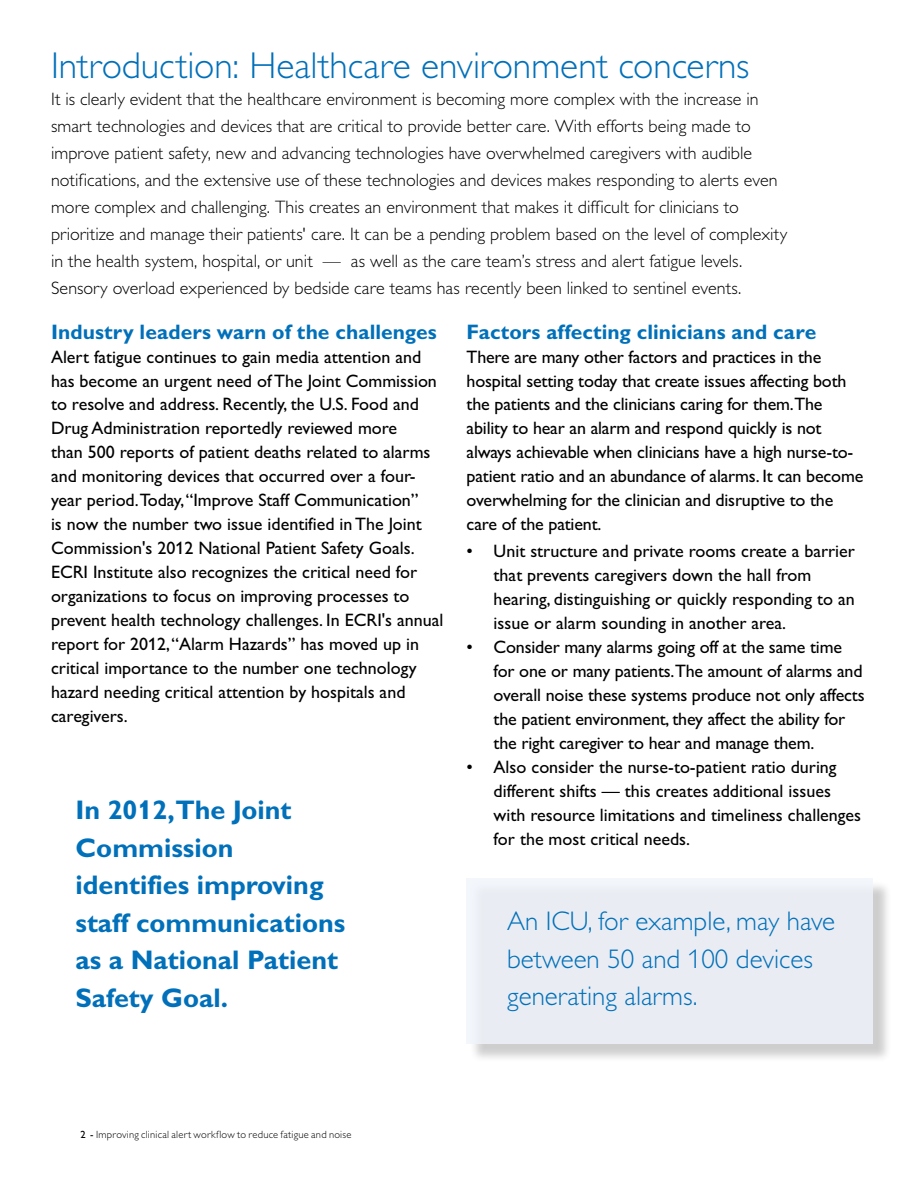
<style>
.page{position:relative;width:918px;height:1188px;background:#fff}
.page>*{position:absolute;margin:0;border:0;box-sizing:border-box;transform-origin:0 0}
.t1{font:37.5px "Gill Sans Alt One WGL Light";color:#0070ba}
.t2{font:700 27px/37.5px "Gill Sans Alt One WGL";color:#0070ba}
.t3{font:27px/37.5px "Gill Sans Alt One WGL Light";color:#0070ba}
.t4{font:700 21px "Gill Sans Alt One WGL";letter-spacing:.005em;color:#0070ba}
.t5{font:18px/24px "Gill Sans Alt One WGL";color:#000}
.t6{font:18px/27px "Gill Sans Alt One WGL Light";color:#000}
.t7{font:10.5px "Gill Sans Alt One WGL Light";letter-spacing:.025em;color:#000}
.s1{font-family:"Gill Sans Alt One WGL"}
</style>
<div class="page">
<div style="left:469px;top:880px;width:423px;height:183px;background:#000;opacity:.2"></div>
<div style="left:467px;top:878px;width:406px;height:166px;background:#e9ecf2"></div>
<h1 class="t1" style="left:51px;top:41px;width:700px">Introduction: Healthcare environment concerns</h1>
<p class="t6" style="left:51px;top:86px;width:738px">It is clearly evident that the healthcare environment is becoming more complex with the increase in smart technologies and devices that are critical to provide better care. With efforts being made to improve patient safety, new and advancing technologies have overwhelmed caregivers with audible notifications, and the extensive use of these technologies and devices makes responding to alerts even more complex and challenging. This creates an environment that makes it difficult for clinicians to prioritize and manage their patients' care. It can be a pending problem based on the level of complexity in the health system, hospital, or unit — as well as the care team’s stress and alert fatigue levels.<br>Sensory overload experienced by bedside care teams has recently been linked to sentinel events.</p>
<p class="t4" style="left:467px;top:317px;width:351px">Factors affecting clinicians and care</p>
<p class="t5" style="left:467px;top:344px;width:398px">There are many other factors and practices in the hospital setting today that create issues affecting both the patients and the clinicians caring for them.The ability to hear an alarm and respond quickly is not always achievable when clinicians have a high nurse-to&shy;patient ratio and an abundance of alarms. It can become overwhelming for the clinician and disruptive to the care of the patient.</p>
<p class="t4" style="left:51px;top:317px;width:387px">Industry leaders warn of the challenges</p>
<p class="t5" style="left:51px;top:344px;width:394px">Alert fatigue continues to gain media attention and has become an urgent need of The Joint Commission to resolve and address. Recently, the U.S. Food and Drug Administration reportedly reviewed more<br>than 500 reports of patient deaths related to alarms and monitoring devices that occurred over a four&shy;year period.Today, “Improve Staff Communication”<br>is now the number two issue identified in The Joint Commission's 2012 National Patient Safety Goals.<br>ECRI Institute also recognizes the critical need for organizations to focus on improving processes to prevent health technology challenges. In ECRI's annual report for 2012, “Alarm Hazards” has moved up in critical importance to the number one technology hazard needing critical attention by hospitals and caregivers.</p>
<p class="t5" style="left:494px;top:539px;width:363px;text-indent:-27px">• Unit structure and private rooms create a barrier that prevents caregivers down the hall from hearing, distinguishing or quickly responding to an issue or alarm sounding in another area.</p>
<p class="t5" style="left:494px;top:635px;width:372px;text-indent:-27px">• Consider many alarms going off at the same time for one or many patients.The amount of alarms and overall noise these systems produce not only affects the patient environment, they affect the ability for the right caregiver to hear and manage them.</p>
<p class="t5" style="left:494px;top:755px;width:369px;text-indent:-27px">• Also consider the nurse-to-patient ratio during different shifts — this creates additional issues with resource limitations and timeliness challenges for the most critical needs.</p>
<h2 class="t2" style="left:75px;top:791px;width:271px">In 2012,The Joint<br>Commission identifies improving staff communications as a National Patient<br>Safety Goal.</h2>
<h2 class="t3" style="left:507px;top:902px;width:329px">An ICU, for example, may have between 50 and 100 devices generating alarms.</h2>
<p class="t7" style="left:80px;top:1127px;width:273px"><span class="s1">2 -</span> Improving clinical alert workflow to reduce fatigue and noise</p>
</div>
